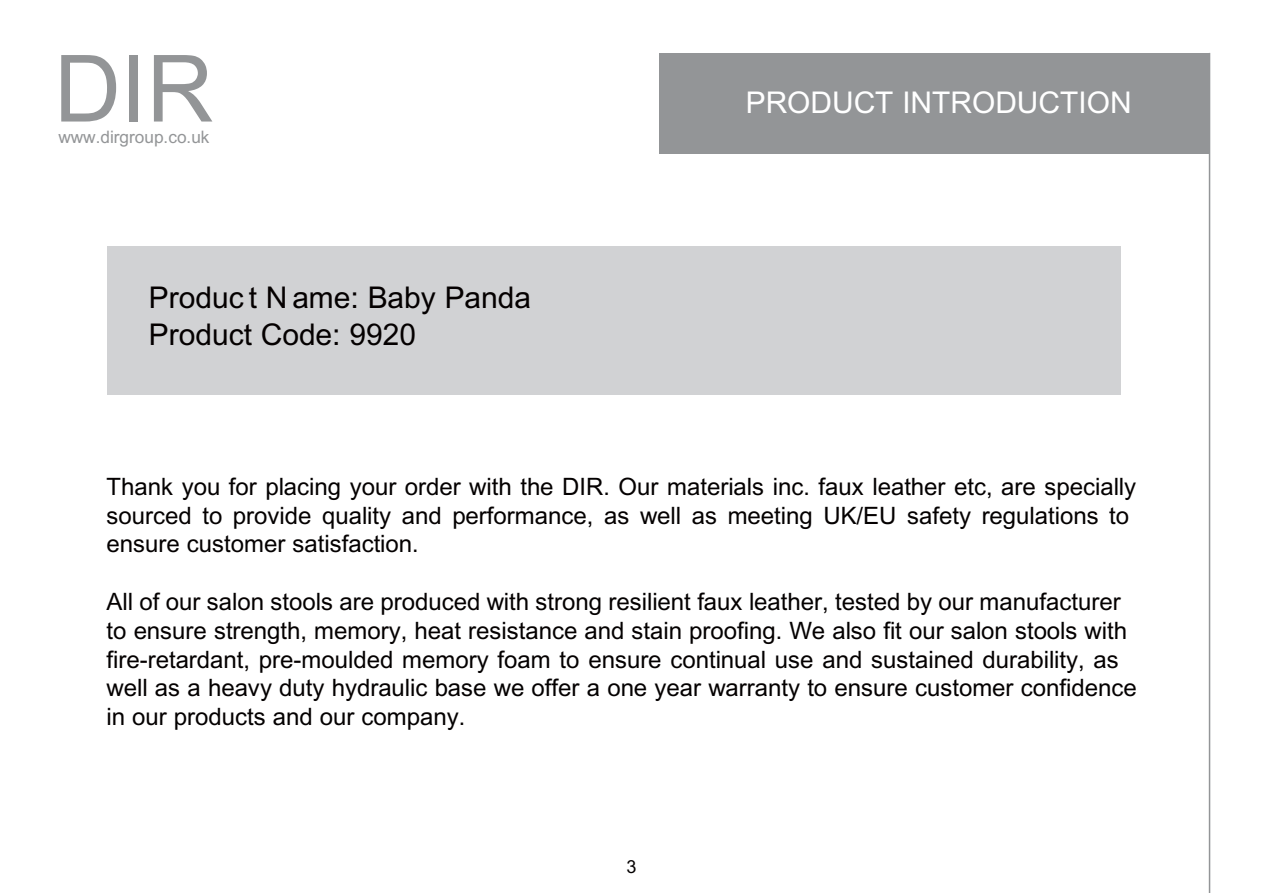
<style>
.page{position:relative;width:1263px;height:893px;background:#fff}
.page>*{position:absolute;margin:0;border:0;box-sizing:border-box;transform-origin:0 0}
.t1{font:93px "+Arial";color:#939597}
.t2{font:30px/37.5px "+Arial";color:#040000}
.t3{font:30px "+Arial";color:#fff}
.t4{font:24px/28.8px "+Arial";color:#040000}
.t5{font:18px "+Arial";color:#040000}
.t6{font:17.25px "+Arial";color:#939597}
</style>
<div class="page">
<div style="left:660px;top:53px;width:550px;height:101px;background:#939597"></div>
<hr style="left:1209px;top:53px;width:1px;height:840px;background:#939597">
<div style="left:107px;top:246px;width:1014px;height:148px;background:#d1d2d4"></div>
<h1 class="t1" style="left:54px;top:25px;width:161px">DIR</h1>
<p class="t6" style="left:58px;top:125px;width:153px">www.dirgroup.co.uk</p>
<p class="t2" style="left:149px;top:279px;width:384px">Produc t N ame: Baby Panda<br>Product Code: 9920</p>
<p class="t3" style="left:746px;top:82px;width:387px">PRODUCT INTRODUCTION</p>
<p class="t4" style="left:107px;top:472px;width:1031px">Thank you for placing your order with the DIR. Our materials inc. faux leather etc, are specially sourced to provide quality and performance, as well as meeting UK/EU safety regulations to ensure customer satisfaction.</p>
<p class="t4" style="left:107px;top:588px;width:1031px">All of our salon stools are produced with strong resilient faux leather, tested by our manufacturer to ensure strength, memory, heat resistance and stain proofing. We also fit our salon stools with fire-retardant, pre-moulded memory foam to ensure continual use and sustained durability, as well as a heavy duty hydraulic base we offer a one year warranty to ensure customer confidence in our products and our company.</p>
<p class="t5" style="left:626px;top:854px;width:11px">3</p>
</div>
